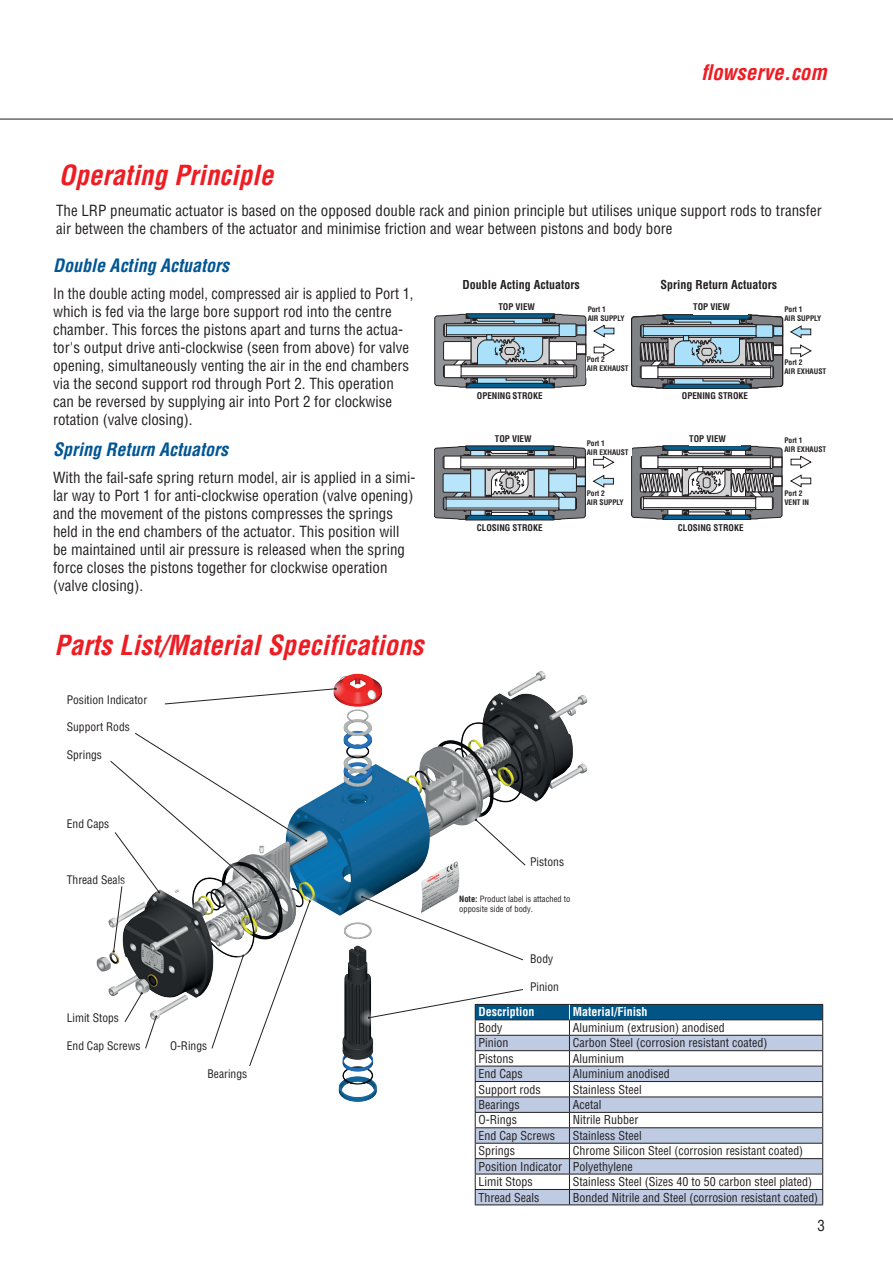
<style>
.page{position:relative;width:893px;height:1263px;background:#fff}
.page>*{position:absolute;margin:0;border:0;box-sizing:border-box;transform-origin:0 0}
.t1{font:italic 700 condensed 27px "Helvetica LT Std";color:#ee1d23}
.t2{font:italic 700 condensed 21px "Helvetica LT Std";color:#ee1d23}
.t3{font:italic 700 condensed 18px "Helvetica LT Std";color:#005594}
.t4{font:condensed 15px/18px "Helvetica LT Std";color:#231f20}
.t5{font:condensed 15px/18px "Helvetica LT Std";color:#231f20;scale:.96 1}
.t6{font:condensed 12px/15.5px "Helvetica LT Std";color:#231f20}
.t7{font:700 condensed 12px "Helvetica LT Std";color:#231f20}
.t8{font:700 condensed 12px "Helvetica LT Std";color:#fff}
.t9{font:condensed 11.55px "Helvetica LT Std";color:#231f20}
.t10{font:700 condensed 9px "Helvetica LT Std";color:#231f20}
.t11{font:condensed 8.4px/10.2px "Helvetica LT Std";color:#231f20}
.t12{font:700 condensed 7.5px/9px "Helvetica LT Std";color:#231f20}
.t13{font:condensed 3.45px/4.2px "Helvetica LT Std";color:#231f20}
.s1{font-weight:700}
</style>
<div class="page">
<hr style="left:0;top:119px;width:893px;height:1px;background:#231f20">
<img style="left:96px;top:671px;width:492px;height:431px">
<div style="left:105px;top:878px;width:25px;height:83px;background:#fff"></div>
<svg style="left:791px;top:344px;width:20px;height:13px"></svg>
<svg style="left:790px;top:325px;width:21px;height:13px"></svg>
<div style="left:663px;top:314px;width:88px;height:5px;background:#2d2e31"></div>
<div style="left:663px;top:384px;width:88px;height:5px;border:1px solid #231f20"></div>
<svg style="left:631px;top:315px;width:152px;height:73px;background:#84959e"></svg>
<svg style="left:791px;top:456px;width:20px;height:12px"></svg>
<svg style="left:790px;top:475px;width:21px;height:12px"></svg>
<div style="left:663px;top:515px;width:88px;height:5px;background:#252629"></div>
<svg style="left:631px;top:446px;width:151px;height:73px"></svg>
<svg style="left:594px;top:344px;width:20px;height:12px"></svg>
<svg style="left:593px;top:325px;width:21px;height:12px"></svg>
<svg style="left:435px;top:314px;width:151px;height:74px"></svg>
<svg style="left:593px;top:456px;width:21px;height:13px"></svg>
<svg style="left:593px;top:475px;width:21px;height:13px"></svg>
<svg style="left:434px;top:446px;width:152px;height:74px;background:#90a0a9"></svg>
<div style="left:693px;top:303px;width:54px;height:12px;background:#fff"></div>
<div style="left:157px;top:680px;width:187px;height:32px;background:#fff"></div>
<svg style="left:164px;top:688px;width:173px;height:16px"></svg>
<div style="left:467px;top:811px;width:66px;height:62px;background:#fff"></div>
<svg style="left:475px;top:819px;width:51px;height:47px"></svg>
<svg style="left:353px;top:888px;width:178px;height:80px"></svg>
<svg style="left:361px;top:896px;width:163px;height:64px"></svg>
<svg style="left:360px;top:981px;width:171px;height:46px"></svg>
<div style="left:128px;top:726px;width:187px;height:123px;background:#fff"></div>
<div style="left:103px;top:754px;width:156px;height:137px;background:#fff"></div>
<div style="left:242px;top:893px;width:76px;height:180px;background:#fff"></div>
<svg style="left:110px;top:732px;width:201px;height:335px"></svg>
<hr style="left:475px;top:1204px;width:94px;height:1px;background:#231f20">
<hr style="left:569px;top:1204px;width:254px;height:1px;background:#231f20">
<svg style="left:368px;top:989px;width:455px;height:215px"></svg>
<h1 class="t1" style="left:59px;top:158px;width:216px">Operating Principle</h1>
<h2 class="t2" style="left:702px;top:59px;width:127px">flowserve.com</h2>
<p class="t4" style="left:56px;top:201px;width:767px">The LRP pneumatic actuator is based on the opposed double rack and pinion principle but utilises unique support rods to transfer air between the chambers of the actuator and minimise friction and wear between pistons and body bore</p>
<p class="t3" style="left:53px;top:254px;width:178px">Double Acting Actuators</p>
<p class="t5" style="left:53px;top:285px;width:377px">In the double acting model, compressed air is applied to Port 1, which is fed via the large bore support rod into the centre chamber. This forces the pistons apart and turns the actua&shy;tor's output drive anti-clockwise (seen from above) for valve opening, simultaneously venting the air in the end chambers via the second support rod through Port 2. This operation can be reversed by supplying air into Port 2 for clockwise rotation (valve closing).</p>
<p class="t3" style="left:53px;top:438px;width:176px">Spring Return Actuators</p>
<p class="t4" style="left:53px;top:468px;width:364px">With the fail-safe spring return model, air is applied in a simi&shy;lar way to Port 1 for anti-clockwise operation (valve opening) and the movement of the pistons compresses the springs held in the end chambers of the actuator. This position will be maintained until air pressure is released when the spring force closes the pistons together for clockwise operation (valve closing).</p>
<h1 class="t1" style="left:55px;top:628px;width:370px">Parts List/Material Specifications</h1>
<p class="t9" style="left:67px;top:692px;width:82px">Position Indicator</p>
<p class="t9" style="left:67px;top:720px;width:65px">Support Rods</p>
<p class="t9" style="left:67px;top:748px;width:37px">Springs</p>
<p class="t9" style="left:67px;top:817px;width:44px">End Caps</p>
<p class="t9" style="left:67px;top:872px;width:60px">Thread Seals</p>
<p class="t9" style="left:67px;top:1011px;width:54px">Limit Stops</p>
<p class="t9" style="left:67px;top:1038px;width:75px">End Cap Screws</p>
<p class="t9" style="left:170px;top:1039px;width:39px">O-Rings</p>
<p class="t9" style="left:208px;top:1066px;width:41px">Bearings</p>
<p class="t7" style="left:462px;top:277px;width:119px">Double Acting Actuators</p>
<p class="t7" style="left:660px;top:277px;width:118px">Spring Return Actuators</p>
<p class="t10" style="left:498px;top:301px;width:38px">TOP VIEW</p>
<p class="t10" style="left:693px;top:301px;width:38px">TOP VIEW</p>
<p class="t12" style="left:588px;top:305px;width:39px">Port 1<br>AIR SUPPLY</p>
<p class="t12" style="left:587px;top:355px;width:43px">Port 2<br>AIR EXHAUST</p>
<p class="t13" style="left:503px;top:307px;width:16px">TOP VIEW</p>
<p class="t13" style="left:700px;top:309px;width:16px">TOP VIEW</p>
<p class="t13" style="left:596px;top:314px;width:19px">PORT 1<br>AIR SUPPLY</p>
<p class="t13" style="left:595px;top:357px;width:12px">PORT 2</p>
<p class="t12" style="left:784px;top:305px;width:39px">Port 1<br>AIR SUPPLY</p>
<p class="t12" style="left:784px;top:358px;width:43px">Port 2<br>AIR EXHAUST</p>
<p class="t13" style="left:791px;top:316px;width:12px">PORT 1</p>
<p class="t13" style="left:790px;top:360px;width:16px">PORT 2<br>VENT OUT</p>
<p class="t10" style="left:477px;top:390px;width:67px">OPENING STROKE</p>
<p class="t10" style="left:682px;top:390px;width:68px">OPENING STROKE</p>
<p class="t10" style="left:495px;top:433px;width:38px">TOP VIEW</p>
<p class="t10" style="left:689px;top:433px;width:38px">TOP VIEW</p>
<p class="t13" style="left:503px;top:439px;width:16px">TOP VIEW</p>
<p class="t12" style="left:587px;top:439px;width:43px">Port 1<br>AIR EXHAUST</p>
<p class="t13" style="left:700px;top:440px;width:16px">TOP VIEW</p>
<p class="t13" style="left:594px;top:450px;width:21px">AIR EXHAUST</p>
<p class="t13" style="left:594px;top:489px;width:13px">PORT 2<br>VENT IN</p>
<p class="t12" style="left:587px;top:488px;width:39px">Port 2<br>AIR SUPPLY</p>
<p class="t12" style="left:784px;top:436px;width:43px">Port 1<br>AIR EXHAUST</p>
<p class="t13" style="left:791px;top:447px;width:21px">PORT 1<br>AIR EXHAUST</p>
<p class="t13" style="left:790px;top:490px;width:13px">PORT 2<br>VENT IN</p>
<p class="t12" style="left:784px;top:488px;width:26px">Port 2<br>VENT IN</p>
<p class="t10" style="left:477px;top:522px;width:67px">CLOSING STROKE</p>
<p class="t10" style="left:678px;top:522px;width:67px">CLOSING STROKE</p>
<p class="t9" style="left:530px;top:855px;width:35px">Pistons</p>
<p class="t11" style="left:459px;top:893px;width:113px"><span class="s1">Note:</span> Product label is attached to opposite side of body.</p>
<p class="t9" style="left:530px;top:951px;width:25px">Body</p>
<p class="t9" style="left:530px;top:979px;width:30px">Pinion</p>
<p class="t8" style="left:479px;top:1004px;width:57px">Description</p>
<p class="t8" style="left:573px;top:1004px;width:76px">Material/Finish</p>
<p class="t6" style="left:479px;top:1020px;width:25px">Body</p>
<p class="t6" style="left:573px;top:1020px;width:153px">Aluminium (extrusion) anodised</p>
<p class="t6" style="left:479px;top:1035px;width:31px">Pinion</p>
<p class="t6" style="left:573px;top:1035px;width:196px">Carbon Steel (corrosion resistant coated)</p>
<p class="t6" style="left:479px;top:1050px;width:37px">Pistons</p>
<p class="t6" style="left:573px;top:1050px;width:53px">Aluminium</p>
<p class="t6" style="left:479px;top:1066px;width:46px">End Caps</p>
<p class="t6" style="left:573px;top:1066px;width:98px">Aluminium anodised</p>
<p class="t6" style="left:479px;top:1081px;width:64px">Support rods</p>
<p class="t6" style="left:573px;top:1081px;width:70px">Stainless Steel</p>
<p class="t6" style="left:479px;top:1097px;width:43px">Bearings</p>
<p class="t6" style="left:573px;top:1097px;width:30px">Acetal</p>
<p class="t6" style="left:479px;top:1112px;width:40px">O-Rings</p>
<p class="t6" style="left:573px;top:1112px;width:67px">Nitrile Rubber</p>
<p class="t6" style="left:479px;top:1128px;width:78px">End Cap Screws</p>
<p class="t6" style="left:573px;top:1128px;width:70px">Stainless Steel</p>
<p class="t6" style="left:479px;top:1143px;width:38px">Springs</p>
<p class="t6" style="left:479px;top:1143px;width:326px;text-indent:94px">Chrome Silicon Steel (corrosion resistant coated)<br>Position Indicator Polyethylene<br>Limit Stops</p>
<p class="t6" style="left:573px;top:1174px;width:241px">Stainless Steel (Sizes 40 to 50 carbon steel plated)</p>
<p class="t6" style="left:479px;top:1189px;width:62px">Thread Seals</p>
<p class="t6" style="left:573px;top:1189px;width:247px">Bonded Nitrile and Steel (corrosion resistant coated)</p>
<p class="t4" style="left:817px;top:1217px;width:9px">3</p>
</div>
